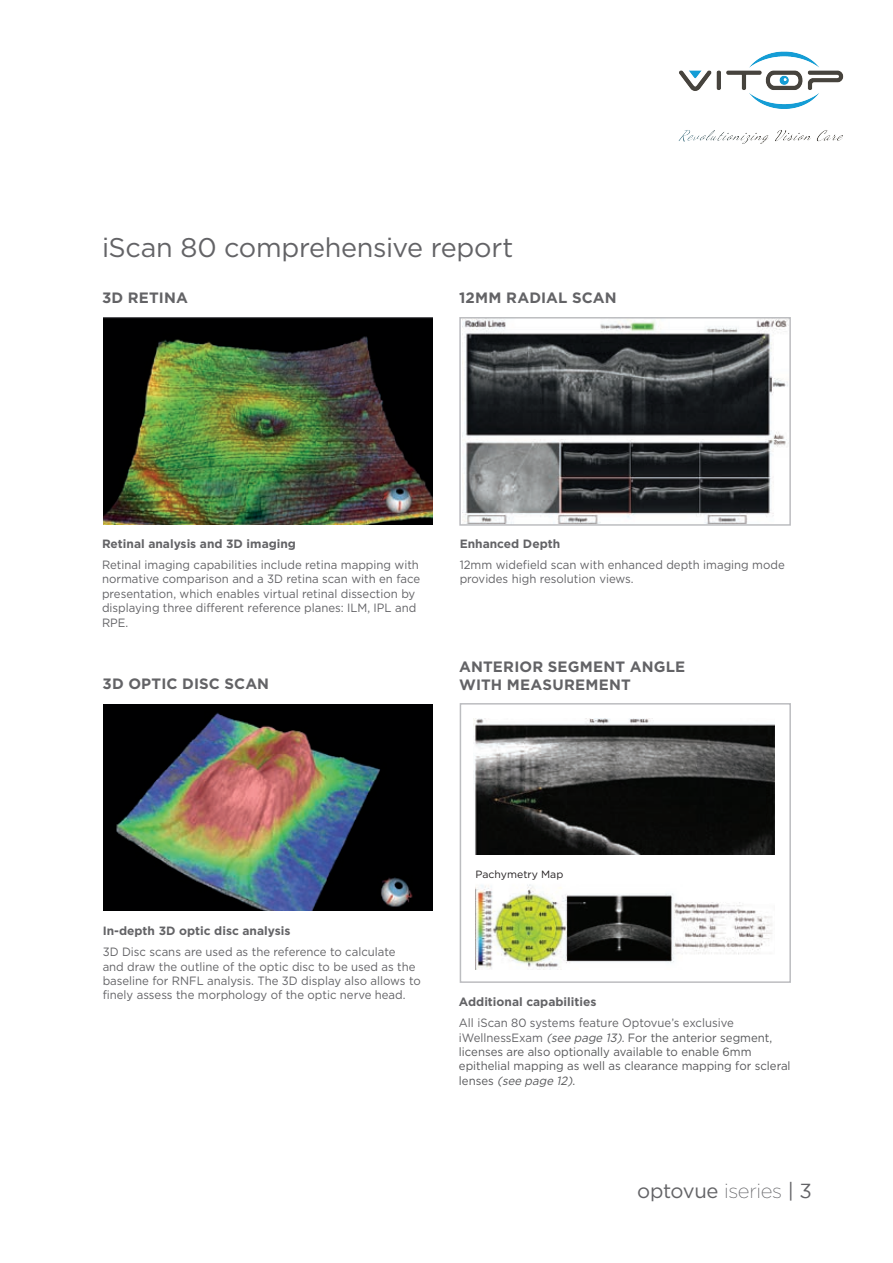
<style>
.page{position:relative;width:893px;height:1263px;background:#fff}
.page>*{position:absolute;margin:0;border:0;box-sizing:border-box;transform-origin:0 0}
.t1{font:27px "Gotham";letter-spacing:-.01em;color:#636366}
.t2{font:20.25px "Gotham";letter-spacing:-.02em;color:#636366}
.t3{font:700 15px/18px "Gotham";letter-spacing:.01em;color:#636366}
.t4{font:12px/14.4px "Gotham";color:#636366;scale:.95 1}
.t5{font:12px/14.4px "Gotham";color:#57585a;scale:.95 1}
.t6{font:700 12px "Gotham";color:#636366}
.t7{font:10.5px "Gotham";color:#231f20}
.s1{color:#636366}
.s2{font-style:italic}
.s3{font-family:"Gotham Ex";font-weight:300}
</style>
<div class="page">
<div style="left:460px;top:703px;width:331px;height:280px;border:2px solid #bcbdc0"></div>
<img style="left:473px;top:718px;width:302px;height:136px">
<img style="left:476px;top:884px;width:296px;height:85px">
<img style="left:463px;top:320px;width:325px;height:203px">
<div style="left:459px;top:317px;width:332px;height:209px;border:2px solid #bcbdc0"></div>
<img style="left:103px;top:704px;width:330px;height:206px">
<img style="left:103px;top:318px;width:330px;height:206px">
<img style="left:678px;top:51px;width:166px;height:93px">
<h1 class="t1" style="left:102px;top:232px;width:413px">iScan 80 comprehensive report</h1>
<p class="t3" style="left:102px;top:289px;width:87px">3D RETINA</p>
<p class="t3" style="left:459px;top:289px;width:159px">12MM RADIAL SCAN</p>
<p class="t6" style="left:102px;top:537px;width:196px">Retinal analysis and 3D imaging</p>
<p class="t4" style="left:102px;top:557px;width:336px">Retinal imaging capabilities include retina mapping with normative comparison and a 3D retina scan with en face presentation, which enables virtual retinal dissection by displaying three different reference planes: ILM, IPL and RPE.</p>
<p class="t3" style="left:103px;top:674px;width:168px">3D OPTIC DISC SCAN</p>
<p class="t6" style="left:460px;top:537px;width:102px">Enhanced Depth</p>
<p class="t4" style="left:460px;top:557px;width:344px">12mm widefield scan with enhanced depth imaging mode provides high resolution views.</p>
<p class="t3" style="left:459px;top:657px;width:228px">ANTERIOR SEGMENT ANGLE<br>WITH MEASUREMENT</p>
<p class="t6" style="left:103px;top:924px;width:189px">In-depth 3D optic disc analysis</p>
<p class="t4" style="left:103px;top:944px;width:336px">3D Disc scans are used as the reference to calculate<br>and draw the outline of the optic disc to be used as the baseline for RNFL analysis. The 3D display also allows to finely assess the morphology of the optic nerve head.</p>
<p class="t7" style="left:476px;top:869px;width:89px">Pachymetry Map</p>
<p class="t6" style="left:459px;top:995px;width:139px">Additional capabilities</p>
<p class="t5" style="left:459px;top:1015px;width:351px"><span class="s1">All iScan 80 systems feature Optovue’s exclusive iWellnessExam</span> <span class="s2">(see page 13)</span><span class="s1">.</span> For the anterior segment, licenses are also optionally available to enable 6mm epithelial mapping as well as clearance mapping for scleral l e n s e s <span class="s2">(see page 12)</span>.</p>
<h2 class="t2" style="left:637px;top:1179px;width:158px">optovue <span class="s3">iseries</span> |</h2>
</div>
